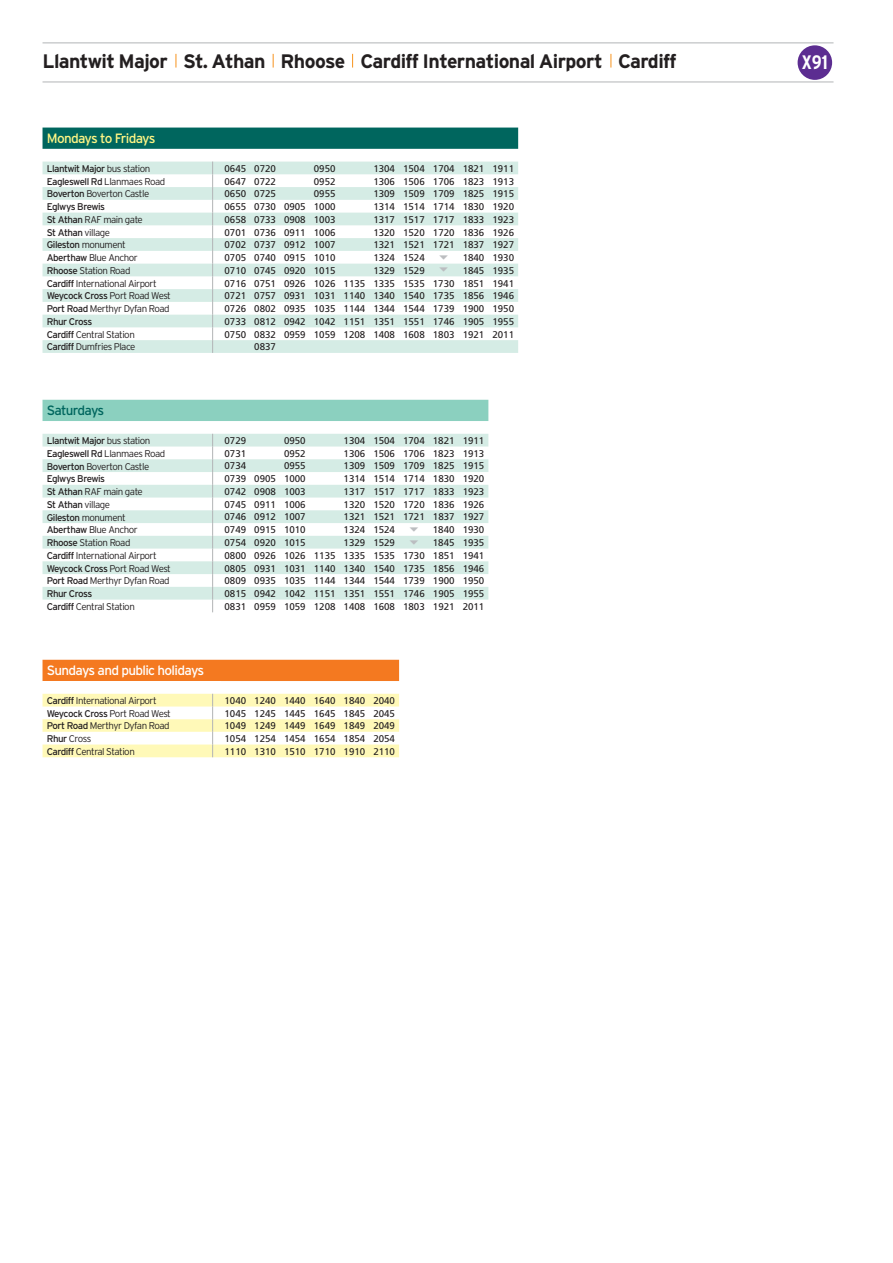
<style>
.page{position:relative;width:893px;height:1263px;background:#fff}
.page>*{position:absolute;margin:0;border:0;box-sizing:border-box;transform-origin:0 0}
.t1{font:700 19.5px "Interstate";letter-spacing:-.03em;color:#231f20}
.t2{font:700 condensed 19.5px "Interstate";color:#fff}
.t3{font:13.5px "Interstate";letter-spacing:-.05em;color:#fff}
.t4{font:13.5px "Interstate";letter-spacing:-.05em;color:#fff685}
.t5{font:13.5px "Interstate";letter-spacing:-.06em;color:#00665e}
.t6{font:9.75px "Frutiger";color:#231f20}
.t7{font:300 9.75px "Interstate";letter-spacing:-.05em;color:#231f20}
.t8{font:9.75px "Interstate";letter-spacing:-.05em;color:#231f20}
.s1{font-weight:300}
.s2{font-weight:400}
.s3{font-family:"Newspaper Pi BT";color:#bbbdc0}
</style>
<div class="page">
<div style="left:43px;top:128px;width:475px;height:21px;background:#00665e"></div>
<svg style="left:43px;top:162px;width:475px;height:191px;fill:#d9eee7"></svg>
<svg style="left:212px;top:162px;width:1px;height:191px"></svg>
<div style="left:43px;top:400px;width:445px;height:21px;background:#8bd0bf"></div>
<svg style="left:43px;top:434px;width:445px;height:166px;fill:#d5ece5"></svg>
<svg style="left:212px;top:434px;width:1px;height:178px"></svg>
<div style="left:43px;top:660px;width:356px;height:21px;background:#f47920"></div>
<svg style="left:43px;top:694px;width:356px;height:63px"></svg>
<svg style="left:176px;top:54px;width:1px;height:14px"></svg>
<hr style="left:43px;top:43px;width:790px;height:1px;background:#b2b4b6">
<hr style="left:43px;top:82px;width:790px;height:1px;background:#b2b4b6">
<div style="left:797px;top:45px;width:35px;height:35px;background:#5c2d91;border-radius:50%"></div>
<svg style="left:273px;top:54px;width:1px;height:14px"></svg>
<svg style="left:352px;top:54px;width:1px;height:14px"></svg>
<svg style="left:610px;top:54px;width:1px;height:14px"></svg>
<h1 class="t1" style="left:43px;top:53px;width:636px">Llantwit Major St. Athan Rhoose Cardiff International Airport Cardiff</h1>
<h1 class="t2" style="left:802px;top:55px;width:28px">X91</h1>
<h2 class="t4" style="left:47px;top:133px;width:110px">Mondays to Fridays</h2>
<p class="t8" style="left:47px;top:165px;width:105px">Llantwit Major <span class="s1">bus station</span></p>
<p class="t6" style="left:224px;top:164px;width:53px">0645 0720</p>
<p class="t6" style="left:314px;top:164px;width:23px">0950</p>
<p class="t6" style="left:373px;top:164px;width:142px">1304 1504 1704 1821 1911</p>
<p class="t8" style="left:47px;top:178px;width:120px">Eagleswell Rd <span class="s1">Llanmaes Road</span></p>
<p class="t6" style="left:224px;top:177px;width:53px">0647 0722</p>
<p class="t6" style="left:314px;top:177px;width:23px">0952</p>
<p class="t6" style="left:373px;top:177px;width:142px">1306 1506 1706 1823 1913</p>
<p class="t7" style="left:47px;top:190px;width:104px"><span class="s2">Boverton</span> Boverton Castle</p>
<p class="t6" style="left:224px;top:190px;width:53px">0650 0725</p>
<p class="t6" style="left:314px;top:190px;width:23px">0955</p>
<p class="t6" style="left:373px;top:190px;width:142px">1309 1509 1709 1825 1915</p>
<p class="t8" style="left:47px;top:203px;width:60px">Eglwys Brewis</p>
<p class="t6" style="left:224px;top:203px;width:112px">0655 0730 0905 1000</p>
<p class="t6" style="left:373px;top:203px;width:142px">1314 1514 1714 1830 1920</p>
<p class="t7" style="left:47px;top:216px;width:98px"><span class="s2">St Athan</span> RAF main gate</p>
<p class="t6" style="left:224px;top:215px;width:112px">0658 0733 0908 1003</p>
<p class="t6" style="left:373px;top:215px;width:142px">1317 1517 1717 1833 1923</p>
<p class="t8" style="left:47px;top:229px;width:65px">St Athan <span class="s1">village</span></p>
<p class="t6" style="left:224px;top:228px;width:112px">0701 0736 0911 1006</p>
<p class="t6" style="left:373px;top:228px;width:142px">1320 1520 1720 1836 1926</p>
<p class="t8" style="left:47px;top:241px;width:81px">Gileston <span class="s1">monument</span></p>
<p class="t6" style="left:224px;top:241px;width:112px">0702 0737 0912 1007</p>
<p class="t6" style="left:373px;top:241px;width:142px">1321 1521 1721 1837 1927</p>
<p class="t7" style="left:47px;top:254px;width:93px"><span class="s2">Aberthaw</span> Blue Anchor</p>
<p class="t6" style="left:224px;top:254px;width:112px">0705 0740 0915 1010</p>
<p class="t6" style="left:373px;top:254px;width:53px">1324 1524</p>
<p class="t6" style="left:439px;top:254px;width:77px"><span class="s3">-</span> 1840 1930</p>
<p class="t7" style="left:47px;top:267px;width:85px"><span class="s2">Rhoose</span> Station Road</p>
<p class="t6" style="left:224px;top:266px;width:112px">0710 0745 0920 1015</p>
<p class="t6" style="left:373px;top:266px;width:53px">1329 1529</p>
<p class="t6" style="left:439px;top:266px;width:77px"><span class="s3">-</span> 1845 1935</p>
<p class="t7" style="left:47px;top:280px;width:112px"><span class="s2">Cardiff</span> International Airport</p>
<p class="t6" style="left:224px;top:279px;width:291px">0716 0751 0926 1026 1135 1335 1535 1730 1851 1941</p>
<p class="t8" style="left:47px;top:292px;width:126px">Weycock Cross <span class="s1">Port Road West</span></p>
<p class="t6" style="left:224px;top:292px;width:291px">0721 0757 0931 1031 1140 1340 1540 1735 1856 1946</p>
<p class="t7" style="left:47px;top:305px;width:124px"><span class="s2">Port Road</span> Merthyr Dyfan Road</p>
<p class="t6" style="left:224px;top:305px;width:291px">0726 0802 0935 1035 1144 1344 1544 1739 1900 1950</p>
<p class="t8" style="left:47px;top:318px;width:47px">Rhur Cross</p>
<p class="t6" style="left:224px;top:318px;width:291px">0733 0812 0942 1042 1151 1351 1551 1746 1905 1955</p>
<p class="t7" style="left:47px;top:331px;width:90px"><span class="s2">Cardiff</span> Central Station</p>
<p class="t6" style="left:224px;top:330px;width:291px">0750 0832 0959 1059 1208 1408 1608 1803 1921 2011</p>
<p class="t7" style="left:47px;top:343px;width:90px"><span class="s2">Cardiff</span> Dumfries Place</p>
<p class="t6" style="left:254px;top:343px;width:23px">0837</p>
<h2 class="t5" style="left:47px;top:405px;width:59px">Saturdays</h2>
<p class="t8" style="left:47px;top:437px;width:105px">Llantwit Major <span class="s1">bus station</span></p>
<p class="t6" style="left:224px;top:437px;width:23px">0729</p>
<p class="t6" style="left:284px;top:437px;width:23px">0950</p>
<p class="t6" style="left:344px;top:437px;width:142px">1304 1504 1704 1821 1911</p>
<p class="t8" style="left:47px;top:450px;width:120px">Eagleswell Rd <span class="s1">Llanmaes Road</span></p>
<p class="t6" style="left:224px;top:449px;width:23px">0731</p>
<p class="t6" style="left:284px;top:449px;width:23px">0952</p>
<p class="t6" style="left:344px;top:449px;width:142px">1306 1506 1706 1823 1913</p>
<p class="t7" style="left:47px;top:463px;width:104px"><span class="s2">Boverton</span> Boverton Castle</p>
<p class="t6" style="left:224px;top:462px;width:23px">0734</p>
<p class="t6" style="left:284px;top:462px;width:23px">0955</p>
<p class="t6" style="left:344px;top:462px;width:142px">1309 1509 1709 1825 1915</p>
<p class="t8" style="left:47px;top:475px;width:60px">Eglwys Brewis</p>
<p class="t6" style="left:224px;top:475px;width:83px">0739 0905 1000</p>
<p class="t6" style="left:344px;top:475px;width:142px">1314 1514 1714 1830 1920</p>
<p class="t7" style="left:47px;top:488px;width:98px"><span class="s2">St Athan</span> RAF main gate</p>
<p class="t6" style="left:224px;top:488px;width:83px">0742 0908 1003</p>
<p class="t6" style="left:344px;top:488px;width:142px">1317 1517 1717 1833 1923</p>
<p class="t8" style="left:47px;top:501px;width:65px">St Athan <span class="s1">village</span></p>
<p class="t6" style="left:224px;top:500px;width:83px">0745 0911 1006</p>
<p class="t6" style="left:344px;top:500px;width:142px">1320 1520 1720 1836 1926</p>
<p class="t8" style="left:47px;top:514px;width:81px">Gileston <span class="s1">monument</span></p>
<p class="t6" style="left:224px;top:513px;width:83px">0746 0912 1007</p>
<p class="t6" style="left:344px;top:513px;width:142px">1321 1521 1721 1837 1927</p>
<p class="t7" style="left:47px;top:526px;width:93px"><span class="s2">Aberthaw</span> Blue Anchor</p>
<p class="t6" style="left:224px;top:526px;width:83px">0749 0915 1010</p>
<p class="t6" style="left:344px;top:526px;width:53px">1324 1524</p>
<p class="t6" style="left:409px;top:526px;width:77px"><span class="s3">-</span> 1840 1930</p>
<p class="t7" style="left:47px;top:539px;width:85px"><span class="s2">Rhoose</span> Station Road</p>
<p class="t6" style="left:224px;top:539px;width:83px">0754 0920 1015</p>
<p class="t6" style="left:344px;top:539px;width:53px">1329 1529</p>
<p class="t6" style="left:409px;top:539px;width:77px"><span class="s3">-</span> 1845 1935</p>
<p class="t7" style="left:47px;top:552px;width:112px"><span class="s2">Cardiff</span> International Airport</p>
<p class="t6" style="left:224px;top:551px;width:261px">0800 0926 1026 1135 1335 1535 1730 1851 1941</p>
<p class="t8" style="left:47px;top:565px;width:126px">Weycock Cross <span class="s1">Port Road West</span></p>
<p class="t6" style="left:224px;top:564px;width:261px">0805 0931 1031 1140 1340 1540 1735 1856 1946</p>
<p class="t7" style="left:47px;top:577px;width:124px"><span class="s2">Port Road</span> Merthyr Dyfan Road</p>
<p class="t6" style="left:224px;top:577px;width:261px">0809 0935 1035 1144 1344 1544 1739 1900 1950</p>
<p class="t8" style="left:47px;top:590px;width:47px">Rhur Cross</p>
<p class="t6" style="left:224px;top:590px;width:261px">0815 0942 1042 1151 1351 1551 1746 1905 1955</p>
<p class="t7" style="left:47px;top:603px;width:90px"><span class="s2">Cardiff</span> Central Station</p>
<p class="t6" style="left:224px;top:602px;width:261px">0831 0959 1059 1208 1408 1608 1803 1921 2011</p>
<h2 class="t3" style="left:47px;top:665px;width:159px">Sundays and public holidays</h2>
<p class="t7" style="left:47px;top:697px;width:112px"><span class="s2">Cardiff</span> International Airport</p>
<p class="t6" style="left:224px;top:697px;width:172px">1040 1240 1440 1640 1840 2040</p>
<p class="t8" style="left:47px;top:710px;width:126px">Weycock Cross <span class="s1">Port Road West</span></p>
<p class="t6" style="left:224px;top:709px;width:172px">1045 1245 1445 1645 1845 2045</p>
<p class="t7" style="left:47px;top:722px;width:124px"><span class="s2">Port Road</span> Merthyr Dyfan Road</p>
<p class="t6" style="left:224px;top:722px;width:172px">1049 1249 1449 1649 1849 2049</p>
<p class="t7" style="left:47px;top:735px;width:46px"><span class="s2">Rhur</span> Cross</p>
<p class="t6" style="left:224px;top:735px;width:172px">1054 1254 1454 1654 1854 2054</p>
<p class="t7" style="left:47px;top:748px;width:90px"><span class="s2">Cardiff</span> Central Station</p>
<p class="t6" style="left:224px;top:747px;width:172px">1110 1310 1510 1710 1910 2110</p>
</div>
